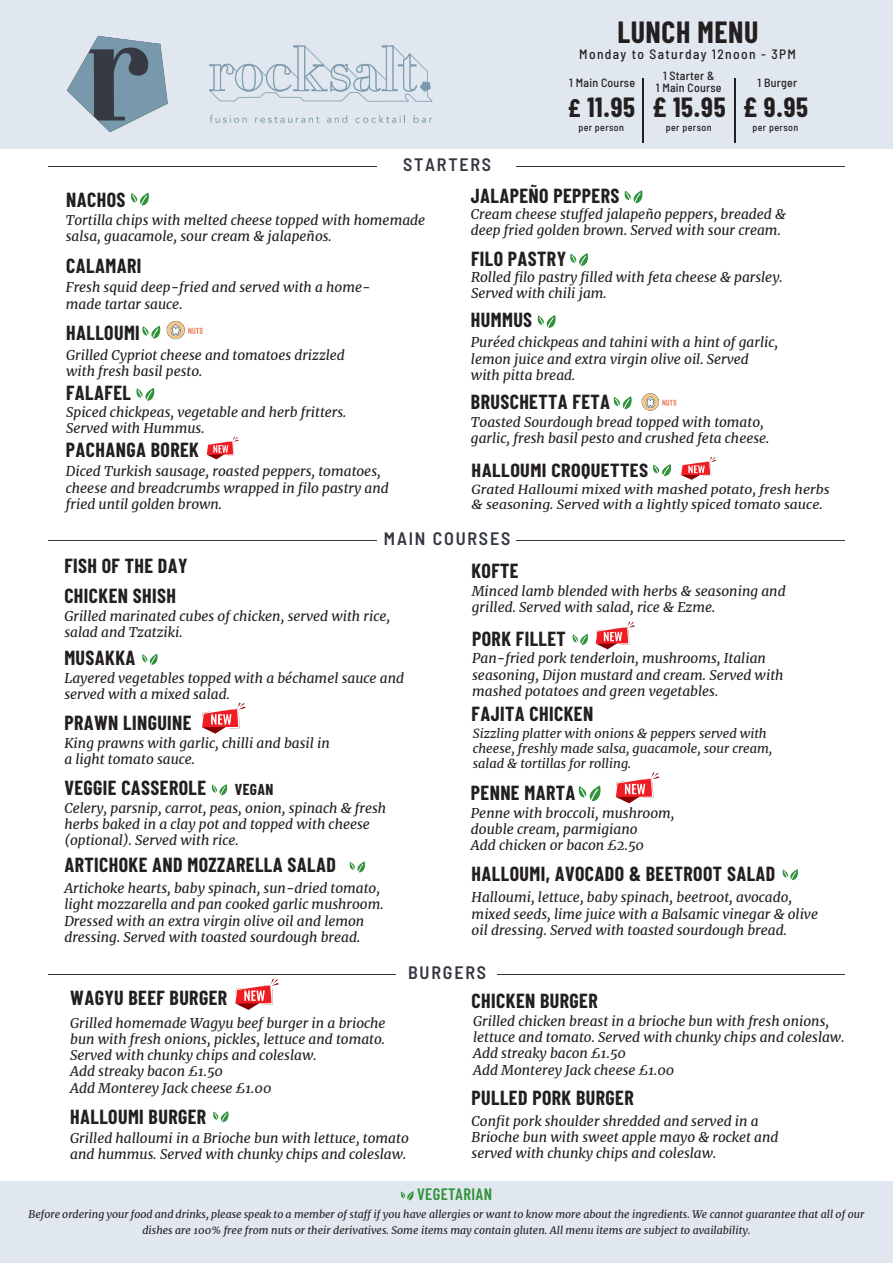
<style>
.page{position:relative;width:893px;height:1263px;background:#fff}
.page>*{position:absolute;margin:0;border:0;box-sizing:border-box;transform-origin:0 0}
.t1{font:700 29.85px "Barlow Condensed";letter-spacing:.02em;color:#231f20}
.t2{font:700 27.15px "Barlow Condensed";letter-spacing:.02em;color:#231f20}
.t3{font:700 19.95px "Barlow Condensed";letter-spacing:.02em;color:#231f20}
.t4{font:700 18.6px "Barlow Condensed";letter-spacing:.02em;color:#231f20;scale:1.09 1}
.t5{font:600 semi-condensed 18px "Barlow";letter-spacing:.1em;color:#323640}
.t6{font:600 16.5px "Barlow Condensed";letter-spacing:.02em;color:#31923c}
.t7{font:700 15.45px "Barlow Condensed";letter-spacing:.02em;color:#231f20}
.t8{font:italic 13.5px/16.4px "Merriweather";color:#231f20}
.t9{font:500 semi-condensed 13.5px "Barlow";letter-spacing:.1em;color:#231f20}
.t10{font:italic 12.6px/15.1px "Merriweather";color:#231f20}
.t11{font:italic 12.6px/15.1px "Merriweather";color:#231f20;scale:1.09 1}
.t12{font:500 semi-condensed 11.85px/12.3px "Barlow";letter-spacing:.02em;color:#231f20;text-align:center}
.t13{font:italic 10.5px/15.6px "Merriweather";color:#231f20;text-align:center}
.t14{font:500 semi-condensed 9.9px "Barlow";letter-spacing:.04em;color:#231f20}
.s1{font-size:24.9px}
</style>
<div class="page">
<div style="left:0;top:1182px;width:893px;height:81px;background:#e1e7ef"></div>
<div style="left:0;top:0;width:893px;height:148px;background:#e1e7ef"></div>
<svg style="left:401px;top:1191px;width:13px;height:9px"></svg>
<hr style="left:48px;top:974px;width:797px;height:1px;background:#323640">
<div style="left:396px;top:961px;width:100px;height:27px;background:#fff"></div>
<hr style="left:48px;top:540px;width:797px;height:1px;background:#323640">
<div style="left:377px;top:527px;width:139px;height:27px;background:#fff"></div>
<hr style="left:48px;top:166px;width:797px;height:1px;background:#323640">
<div style="left:377px;top:153px;width:139px;height:27px;background:#fff"></div>
<svg style="left:67px;top:36px;width:101px;height:96px"></svg>
<svg style="left:209px;top:45px;width:224px;height:57px"></svg>
<svg style="left:210px;top:115px;width:37px;height:8px"></svg>
<svg style="left:255px;top:116px;width:64px;height:7px"></svg>
<svg style="left:327px;top:115px;width:20px;height:8px"></svg>
<svg style="left:355px;top:115px;width:50px;height:8px"></svg>
<svg style="left:414px;top:115px;width:18px;height:8px"></svg>
<hr style="left:642px;top:78px;width:1px;height:65px;background:#231f20">
<hr style="left:734px;top:78px;width:1px;height:65px;background:#231f20">
<svg style="left:570px;top:253px;width:19px;height:13px"></svg>
<svg style="left:624px;top:190px;width:19px;height:13px"></svg>
<svg style="left:142px;top:321px;width:61px;height:18px"></svg>
<svg style="left:207px;top:437px;width:32px;height:22px"></svg>
<svg style="left:136px;top:388px;width:19px;height:13px"></svg>
<svg style="left:537px;top:315px;width:19px;height:13px"></svg>
<svg style="left:613px;top:396px;width:19px;height:13px"></svg>
<svg style="left:641px;top:393px;width:35px;height:18px"></svg>
<svg style="left:131px;top:193px;width:18px;height:12px"></svg>
<svg style="left:653px;top:464px;width:19px;height:12px"></svg>
<svg style="left:681px;top:457px;width:35px;height:23px"></svg>
<svg style="left:142px;top:654px;width:16px;height:11px"></svg>
<svg style="left:202px;top:702px;width:44px;height:32px"></svg>
<svg style="left:212px;top:784px;width:16px;height:11px"></svg>
<svg style="left:572px;top:634px;width:16px;height:11px"></svg>
<svg style="left:596px;top:621px;width:39px;height:28px"></svg>
<svg style="left:782px;top:869px;width:16px;height:11px"></svg>
<svg style="left:349px;top:861px;width:16px;height:11px"></svg>
<svg style="left:616px;top:772px;width:44px;height:31px"></svg>
<svg style="left:578px;top:785px;width:23px;height:16px"></svg>
<svg style="left:213px;top:1111px;width:16px;height:11px"></svg>
<svg style="left:235px;top:979px;width:44px;height:31px"></svg>
<h1 class="t1" style="left:617px;top:14px;width:143px">LUNCH MENU</h1>
<p class="t9" style="left:579px;top:44px;width:218px">Monday to Saturday 12noon - 3PM</p>
<h3 class="t5" style="left:403px;top:151px;width:90px">STARTERS</h3>
<p class="t12" style="left:569px;top:75px;width:67px">1 Main Course</p>
<p class="t14" style="left:578px;top:121px;width:47px">per person</p>
<h2 class="t2" style="left:568px;top:90px;width:69px"><span class="s1">£</span> 11.95</h2>
<p class="t12" style="left:656px;top:68px;width:67px">1 Starter &amp;<br>1 Main Course</p>
<p class="t14" style="left:666px;top:121px;width:47px">per person</p>
<h2 class="t2" style="left:652px;top:90px;width:75px">£ 15.95</h2>
<p class="t12" style="left:758px;top:75px;width:41px">1 Burger</p>
<p class="t14" style="left:752px;top:121px;width:47px">per person</p>
<h2 class="t2" style="left:743px;top:90px;width:66px">£ 9.95</h2>
<h3 class="t3" style="left:66px;top:187px;width:61px">NACHOS</h3>
<p class="t8" style="left:66px;top:212px;width:361px">Tortilla chips with melted cheese topped with homemade salsa, guacamole, sour cream &amp; jalapeños.</p>
<h3 class="t3" style="left:66px;top:254px;width:77px">CALAMARI</h3>
<p class="t8" style="left:66px;top:279px;width:306px">Fresh squid deep-fried and served with a home&shy;made tartar sauce.</p>
<h3 class="t3" style="left:66px;top:320px;width:75px">HALLOUMI</h3>
<p class="t8" style="left:66px;top:346px;width:280px">Grilled Cypriot cheese and tomatoes drizzled with fresh basil pesto.</p>
<h3 class="t3" style="left:66px;top:381px;width:66px">FALAFEL</h3>
<p class="t8" style="left:66px;top:403px;width:282px">Spiced chickpeas, vegetable and herb fritters.<br>Served with Hummus.</p>
<h3 class="t3" style="left:66px;top:438px;width:135px">PACHANGA BOREK</h3>
<p class="t8" style="left:66px;top:463px;width:324px">Diced Turkish sausage, roasted peppers, tomatoes, cheese and breadcrumbs wrapped in filo pastry and fried until golden brown.</p>
<h3 class="t3" style="left:471px;top:183px;width:150px">JALAPEÑO PEPPERS</h3>
<p class="t8" style="left:471px;top:205px;width:317px">Cream cheese stuffed jalapeño peppers, breaded &amp; deep fried golden brown. Served with sour cream.</p>
<h3 class="t3" style="left:471px;top:246px;width:97px">FILO PASTRY</h3>
<p class="t8" style="left:471px;top:269px;width:313px">Rolled filo pastry filled with feta cheese &amp; parsley.<br>Served with chili jam.</p>
<h3 class="t3" style="left:471px;top:308px;width:63px">HUMMUS</h3>
<p class="t8" style="left:471px;top:334px;width:309px">Puréed chickpeas and tahini with a hint of garlic, lemon juice and extra virgin olive oil. Served with pitta bread.</p>
<h3 class="t3" style="left:471px;top:389px;width:141px">BRUSCHETTA FETA</h3>
<p class="t8" style="left:471px;top:414px;width:300px">Toasted Sourdough bread topped with tomato, garlic, fresh basil pesto and crushed feta cheese.</p>
<h3 class="t4" style="left:472px;top:459px;width:164px">HALLOUMI CROQUETTES</h3>
<p class="t11" style="left:472px;top:482px;width:330px">Grated Halloumi mixed with mashed potato, fresh herbs &amp; seasoning. Served with a lightly spiced tomato sauce.</p>
<h3 class="t5" style="left:384px;top:526px;width:128px">MAIN COURSES</h3>
<h3 class="t3" style="left:64px;top:553px;width:125px">FISH OF THE DAY</h3>
<h3 class="t3" style="left:64px;top:583px;width:113px">CHICKEN SHISH</h3>
<p class="t8" style="left:64px;top:607px;width:327px">Grilled marinated cubes of chicken, served with rice, salad and Tzatziki.</p>
<h3 class="t3" style="left:64px;top:645px;width:73px">MUSAKKA</h3>
<p class="t8" style="left:64px;top:669px;width:341px">Layered vegetables topped with a béchamel sauce and served with a mixed salad.</p>
<h3 class="t3" style="left:64px;top:710px;width:129px">PRAWN LINGUINE</h3>
<p class="t8" style="left:64px;top:734px;width:267px">King prawns with garlic, chilli and basil in a light tomato sauce.</p>
<h3 class="t3" style="left:64px;top:776px;width:143px">VEGGIE CASSEROLE</h3>
<p class="t7" style="left:235px;top:780px;width:40px">VEGAN</p>
<p class="t8" style="left:64px;top:799px;width:323px">Celery, parsnip, carrot, peas, onion, spinach &amp; fresh herbs baked in a clay pot and topped with cheese (optional). Served with rice.</p>
<h3 class="t3" style="left:64px;top:853px;width:273px">ARTICHOKE AND MOZZARELLA SALAD</h3>
<p class="t8" style="left:64px;top:880px;width:321px">Artichoke hearts, baby spinach, sun-dried tomato, light mozzarella and pan cooked garlic mushroom.<br>Dressed with an extra virgin olive oil and lemon dressing. Served with toasted sourdough bread.</p>
<h3 class="t3" style="left:471px;top:558px;width:49px">KOFTE</h3>
<p class="t8" style="left:472px;top:583px;width:315px">Minced lamb blended with herbs &amp; seasoning and grilled. Served with salad, rice &amp; Ezme.</p>
<h3 class="t3" style="left:472px;top:626px;width:95px">PORK FILLET</h3>
<p class="t8" style="left:472px;top:650px;width:313px">Pan-fried pork tenderloin, mushrooms, Italian seasoning, Dijon mustard and cream. Served with mashed potatoes and green vegetables.</p>
<h3 class="t3" style="left:472px;top:701px;width:123px">FAJITA CHICKEN</h3>
<p class="t10" style="left:473px;top:725px;width:301px">Sizzling platter with onions &amp; peppers served with cheese, freshly made salsa, guacamole, sour cream, salad &amp; tortillas for rolling.</p>
<h3 class="t3" style="left:471px;top:780px;width:106px">PENNE MARTA</h3>
<p class="t8" style="left:471px;top:804px;width:205px">Penne with broccoli, mushroom, double cream, parmigiano<br>Add chicken or bacon £2.50</p>
<h3 class="t3" style="left:472px;top:862px;width:305px">HALLOUMI, AVOCADO &amp; BEETROOT SALAD</h3>
<p class="t8" style="left:472px;top:889px;width:348px">Halloumi, lettuce, baby spinach, beetroot, avocado, mixed seeds, lime juice with a Balsamic vinegar &amp; olive oil dressing. Served with toasted sourdough bread.</p>
<h3 class="t5" style="left:408px;top:960px;width:80px">BURGERS</h3>
<h3 class="t3" style="left:70px;top:986px;width:158px">WAGYU BEEF BURGER</h3>
<p class="t8" style="left:70px;top:1014px;width:317px">Grilled homemade Wagyu beef burger in a brioche bun with fresh onions, pickles, lettuce and tomato.<br>Served with chunky chips and coleslaw.<br>Add streaky bacon £1.50<br>Add Monterey Jack cheese £1.00</p>
<p class="t8" style="left:70px;top:1130px;width:340px">Grilled halloumi in a Brioche bun with lettuce, tomato and hummus. Served with chunky chips and coleslaw.</p>
<h3 class="t3" style="left:70px;top:1104px;width:138px">HALLOUMI BURGER</h3>
<h3 class="t3" style="left:472px;top:988px;width:128px">CHICKEN BURGER</h3>
<p class="t8" style="left:473px;top:1012px;width:373px">Grilled chicken breast in a brioche bun with fresh onions, lettuce and tomato. Served with chunky chips and coleslaw.<br>Add streaky bacon £1.50<br>Add Monterey Jack cheese £1.00</p>
<h3 class="t3" style="left:472px;top:1085px;width:164px">PULLED PORK BURGER</h3>
<p class="t8" style="left:472px;top:1112px;width:308px">Confit pork shoulder shredded and served in a<br>Brioche bun with sweet apple mayo &amp; rocket and served with chunky chips and coleslaw.</p>
<p class="t6" style="left:417px;top:1184px;width:76px">VEGETARIAN</p>
<p class="t13" style="left:29px;top:1206px;width:837px">Before ordering your food and drinks, please speak to a member of staff if you have allergies or want to know more about the ingredients. We cannot guarantee that all of our dishes are 100% free from nuts or their derivatives. Some items may contain gluten. All menu items are subject to availability.</p>
</div>
